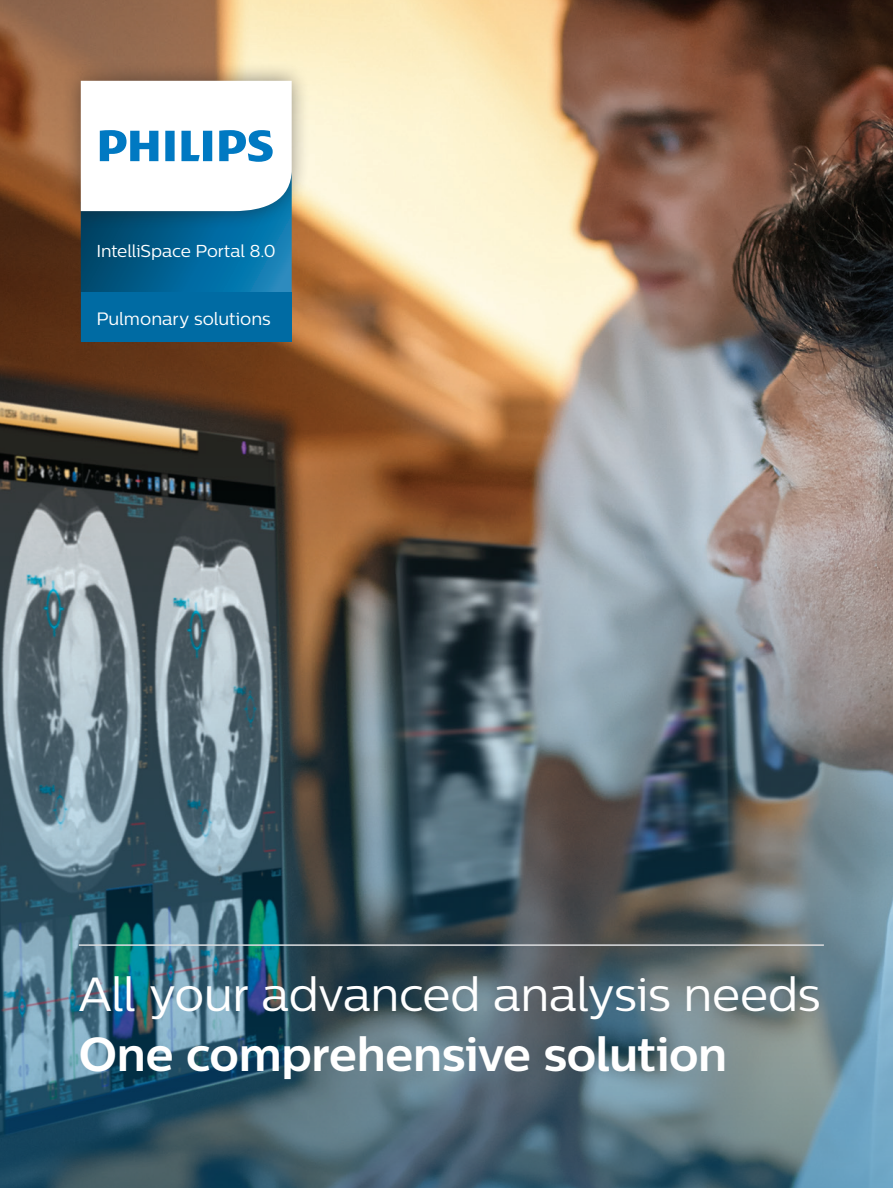
<style>
.page{position:relative;width:893px;height:1188px;background:#fff}
.page>*{position:absolute;margin:0;border:0;box-sizing:border-box;transform-origin:0 0}
._01_Body_Copy{font:47.55px/60px "Centrale Sans";letter-spacing:-.01em;color:#fff}
.t1{font:17.85px "Centrale Sans";color:#fff}
.t2{font:17.25px "Centrale Sans";letter-spacing:-.005em;color:#fff}
.s1{font-weight:700}
</style>
<div class="page">
<img style="left:0;top:0;width:893px;height:446px">
<img style="left:0;top:446px;width:893px;height:742px">
<div style="left:62px;top:62px;width:249px;height:168px;background:#231f20;opacity:.5"></div>
<svg style="left:81px;top:81px;width:211px;height:211px"></svg>
<div style="left:81px;top:292px;width:211px;height:49px;background:#006ba3"></div>
<hr style="left:79px;top:944px;width:745px;height:2px;background:#dcdddf">
<p class="t2" style="left:96px;top:241px;width:181px">IntelliSpace Portal 8.0</p>
<p class="t1" style="left:96px;top:308px;width:176px">Pulmonary solutions</p>
<p class="_01_Body_Copy" style="left:79px;top:963px;width:743px">All your advanced analysis needs<br><span class="s1">One comprehensive solution</span></p>
</div>
